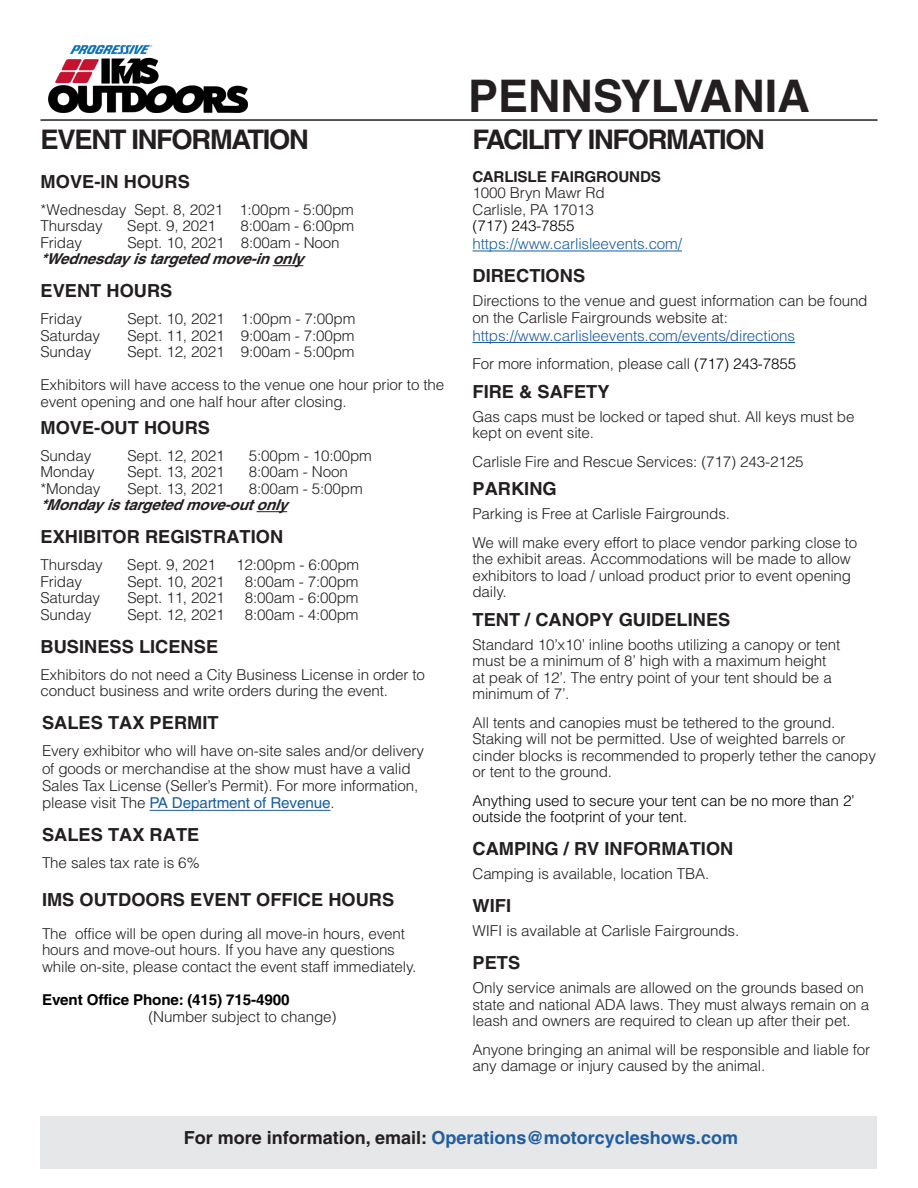
<style>
.page{position:relative;width:918px;height:1188px;background:#fff}
.page>*{position:absolute;margin:0;border:0;box-sizing:border-box;transform-origin:0 0}
.t1{font:700 45px "Helvetica LT Std";color:#231f20}
.t2{font:700 27px "Helvetica LT Std";letter-spacing:-.05em;color:#231f20}
.t3{font:700 18px "Helvetica LT Std";color:#231f20}
.t4{font:700 18px "Helvetica LT Std";color:#215e9f}
.t5{font:300 15px/16.5px "Helvetica LT Std";letter-spacing:-.01em;color:#231f20}
.t6{font:300 15px/16.5px "Helvetica LT Std";letter-spacing:-.01em;color:#000}
.t7{font:300 15px "Helvetica LT Std";letter-spacing:-.01em;color:#175d9e}
.t8{font:italic 700 15px "Helvetica LT Std";color:#231f20}
.t9{font:700 15px/17.1px "Helvetica LT Std";letter-spacing:-.01em;color:#000}
.s1{font-weight:400;color:#175d9e}
.s2{font-weight:300;color:#231f20}
.s3{font-weight:700}
.s4{color:#000}
.s5{color:#231f20}
</style>
<div class="page">
<hr style="left:40px;top:119px;width:838px;height:2px;background:#231f20">
<div style="left:40px;top:1116px;width:838px;height:52px;background:#e6e7e9"></div>
<hr style="left:273px;top:265px;width:30px;height:1px;background:#231f20">
<hr style="left:257px;top:511px;width:30px;height:1px;background:#231f20">
<hr style="left:472px;top:251px;width:210px;height:1px;background:#175d9e">
<hr style="left:472px;top:342px;width:323px;height:1px;background:#175d9e">
<img style="left:49px;top:45px;width:198px;height:68px">
<hr style="left:150px;top:810px;width:181px;height:1px;background:#175d9e">
<p class="t2" style="left:41px;top:123px;width:270px">EVENT INFORMATION</p>
<p class="t3" style="left:41px;top:170px;width:151px">MOVE-IN HOURS</p>
<p class="t5" style="left:41px;top:201px;width:315px">*Wednesday Sept. 8, 2021 1:00pm - 5:00pm</p>
<p class="t5" style="left:40px;top:217px;width:64px">Thursday</p>
<p class="t5" style="left:127px;top:217px;width:90px">Sept. 9, 2021</p>
<p class="t5" style="left:240px;top:217px;width:115px">8:00am - 6:00pm</p>
<p class="t5" style="left:40px;top:234px;width:43px">Friday</p>
<p class="t5" style="left:127px;top:234px;width:214px">Sept. 10, 2021 8:00am - Noon</p>
<p class="t8" style="left:40px;top:250px;width:271px">*Wednesdayistargetedmove-inonly</p>
<p class="t3" style="left:40px;top:280px;width:134px">EVENT HOURS</p>
<p class="t5" style="left:40px;top:310px;width:43px">Friday</p>
<p class="t5" style="left:127px;top:310px;width:229px">Sept. 10, 2021 1:00pm - 7:00pm</p>
<p class="t5" style="left:40px;top:327px;width:61px">Saturday</p>
<p class="t5" style="left:127px;top:327px;width:229px">Sept. 11, 2021 9:00am - 7:00pm</p>
<p class="t5" style="left:40px;top:343px;width:52px">Sunday</p>
<p class="t5" style="left:127px;top:343px;width:229px">Sept. 12, 2021 9:00am - 5:00pm</p>
<p class="t5" style="left:40px;top:376px;width:405px">Exhibitors will have access to the venue one hour prior to the event opening and one half hour after closing.</p>
<p class="t3" style="left:40px;top:416px;width:171px">MOVE-OUT HOURS</p>
<p class="t5" style="left:40px;top:447px;width:52px">Sunday</p>
<p class="t5" style="left:127px;top:447px;width:99px">Sept. 12, 2021</p>
<p class="t5" style="left:249px;top:447px;width:124px">5:00pm - 10:00pm</p>
<p class="t5" style="left:40px;top:463px;width:56px">Monday</p>
<p class="t5" style="left:127px;top:463px;width:99px">Sept. 13, 2021</p>
<p class="t5" style="left:249px;top:463px;width:100px">8:00am - Noon</p>
<p class="t5" style="left:40px;top:480px;width:62px">*Monday</p>
<p class="t5" style="left:127px;top:480px;width:99px">Sept. 13, 2021</p>
<p class="t5" style="left:249px;top:480px;width:115px">8:00am - 5:00pm</p>
<p class="t8" style="left:40px;top:496px;width:255px">*Mondayistargetedmove-outonly</p>
<p class="t3" style="left:40px;top:526px;width:244px">EXHIBITOR REGISTRATION</p>
<p class="t5" style="left:40px;top:556px;width:64px">Thursday</p>
<p class="t5" style="left:127px;top:556px;width:90px">Sept. 9, 2021</p>
<p class="t5" style="left:236px;top:556px;width:124px">12:00pm - 6:00pm</p>
<p class="t5" style="left:40px;top:573px;width:43px">Friday</p>
<p class="t5" style="left:127px;top:573px;width:99px">Sept. 10, 2021</p>
<p class="t5" style="left:245px;top:573px;width:115px">8:00am - 7:00pm</p>
<p class="t5" style="left:40px;top:589px;width:61px">Saturday</p>
<p class="t5" style="left:127px;top:589px;width:99px">Sept. 11, 2021</p>
<p class="t5" style="left:245px;top:589px;width:115px">8:00am - 6:00pm</p>
<p class="t5" style="left:40px;top:606px;width:52px">Sunday</p>
<p class="t5" style="left:127px;top:606px;width:99px">Sept. 12, 2021</p>
<p class="t5" style="left:245px;top:606px;width:115px">8:00am - 4:00pm</p>
<p class="t3" style="left:40px;top:635px;width:179px">BUSINESS LICENSE</p>
<p class="t5" style="left:40px;top:666px;width:386px">Exhibitors do not need a City Business License in order to conduct business and write orders during the event.</p>
<p class="t3" style="left:42px;top:712px;width:178px">SALES TAX PERMIT</p>
<p class="t5" style="left:42px;top:742px;width:384px;line-height:17.2px">Every exhibitor who will have on-site sales and/or delivery of goods or merchandise at the show must have a valid Sales Tax License (Seller’s Permit). For more information, please visit The <span class="s1">PA Department of Revenue</span>.</p>
<p class="t3" style="left:42px;top:824px;width:159px">SALES TAX RATE</p>
<p class="t5" style="left:42px;top:854px;width:160px">The sales tax rate is 6%</p>
<p class="t3" style="left:42px;top:889px;width:354px">IMS OUTDOORS EVENT OFFICE HOURS</p>
<p class="t5" style="left:42px;top:925px;width:376px">The office will be open during all move-in hours, event hours and move-out hours. If you have any questions while on-site, please contact the event staff immediately.</p>
<p class="t9" style="left:148px;top:991px;width:190px;text-indent:-106px">Event Office Phone: (415) 715-4900 <span class="s2">(Number subject to change)</span></p>
<p class="t1" style="left:468px;top:69px;width:343px">PENNSYLVANIA</p>
<p class="t2" style="left:472px;top:123px;width:294px">FACILITY INFORMATION</p>
<p class="t5" style="left:472px;top:168px;width:190px"><span class="s3">CARLISLE FAIRGROUNDS<br></span>1000 Bryn Mawr Rd<br>Carlisle, PA 17013</p>
<p class="t6" style="left:472px;top:218px;width:104px">(717) 243-7855</p>
<p class="t7" style="left:472px;top:235px;width:211px">https://www.carlisleevents.com/</p>
<p class="t3" style="left:472px;top:265px;width:114px">DIRECTIONS</p>
<p class="t5" style="left:472px;top:293px;width:397px">Directions to the venue and guest information can be found on the Carlisle Fairgrounds website at:</p>
<p class="t7" style="left:472px;top:326px;width:324px">https://www.carlisleevents.com/events/directions</p>
<p class="t5" style="left:472px;top:356px;width:325px">For more information, please call <span class="s4">(717) 243-7855</span></p>
<p class="t3" style="left:472px;top:381px;width:139px">FIRE &amp; SAFETY</p>
<p class="t5" style="left:472px;top:408px;width:383px">Gas caps must be locked or taped shut. All keys must be kept on event site.</p>
<p class="t5" style="left:472px;top:453px;width:332px">Carlisle Fire and Rescue Services: (717) 243-2125</p>
<p class="t3" style="left:472px;top:478px;width:86px">PARKING</p>
<p class="t5" style="left:472px;top:506px;width:259px">Parking is Free at Carlisle Fairgrounds.</p>
<p class="t5" style="left:472px;top:534px;width:386px">We will make every effort to place vendor parking close to the exhibit areas. Accommodations will be made to allow exhibitors to load / unload product prior to event opening daily.</p>
<p class="t3" style="left:472px;top:609px;width:259px">TENT / CANOPY GUIDELINES</p>
<p class="t5" style="left:472px;top:636px;width:369px">Standard 10’x10’ inline booths utilizing a canopy or tent must be a minimum of 8’ high with a maximum height at peak of 12’. The entry point of your tent should be a minimum of 7’.</p>
<p class="t5" style="left:472px;top:714px;width:405px">All tents and canopies must be tethered to the ground.<br>Staking will not be permitted. Use of weighted barrels or cinder blocks is recommended to properly tether the canopy or tent to the ground.</p>
<p class="t6" style="left:472px;top:792px;width:384px">Anything used to secure your tent can be no more than 2’ outside the footprint of your tent.</p>
<p class="t3" style="left:472px;top:838px;width:262px">CAMPING / RV INFORMATION</p>
<p class="t5" style="left:472px;top:866px;width:238px">Camping is available, location TBA.</p>
<p class="t3" style="left:472px;top:895px;width:40px">WIFI</p>
<p class="t5" style="left:472px;top:923px;width:268px">WIFI is available at Carlisle Fairgrounds.</p>
<p class="t3" style="left:472px;top:952px;width:49px">PETS</p>
<p class="t5" style="left:472px;top:980px;width:398px">Only service animals are allowed on the grounds based on state and national ADA laws. They must always remain on a leash and owners are required to clean up after their pet.</p>
<p class="t5" style="left:472px;top:1041px;width:399px">Anyone bringing an animal will be responsible and liable for any damage or injury caused by the animal.</p>
<p class="t4" style="left:184px;top:1127px;width:556px"><span class="s5">For more information, email:</span> Operations@motorcycleshows.com</p>
</div>
